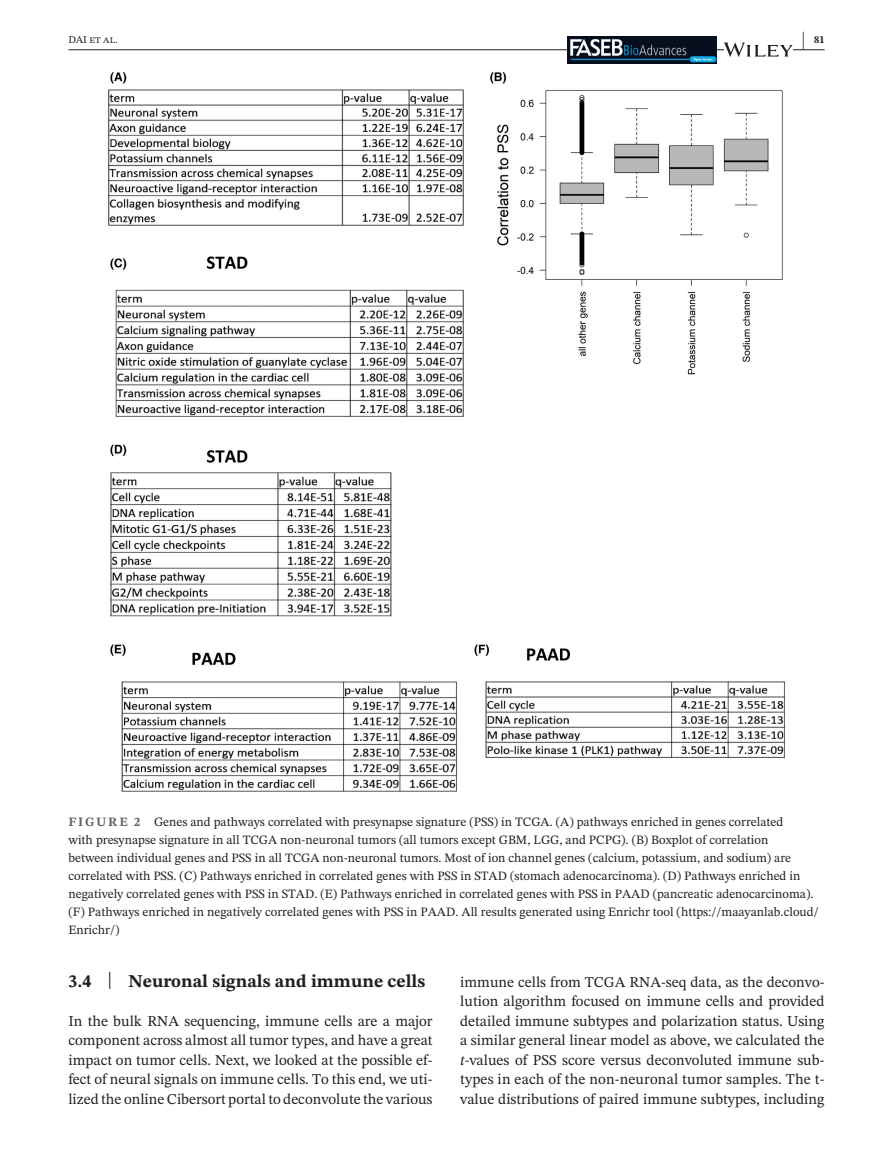
<style>
.page{position:relative;width:893px;height:1174px;background:#fff}
.page>*{position:absolute;margin:0;border:0;box-sizing:border-box;transform-origin:0 0}
.t1{font:700 21px "STIX Two Text";color:#231f20;scale:.42 1}
.t2{font:700 18px "STIX Two Text";color:#231f20}
.t3{font:15px/19.5px "STIX Two Text";color:#231f20;text-align:justify}
.t4{font:12.75px/18px "STIX Two Text";color:#231f20}
.t5{font:10.5px "STIX Two Text";color:#231f20}
.t6{font:700 10.5px "STIX Two Text";color:#231f20}
.s1{font-weight:700;color:#636366}
.s2{font-weight:400;font-size:23.7px}
.s3{font-style:italic}
</style>
<div class="page">
<hr style="left:68px;top:49px;width:756px;height:1px;background:#231f20">
<img style="left:567px;top:36px;width:149px;height:27px">
<svg style="left:724px;top:43px;width:69px;height:14px"></svg>
<img style="left:108px;top:72px;width:677px;height:720px">
<h1 class="t1" style="left:802px;top:24px;width:8px">|</h1>
<p class="t5" style="left:68px;top:32px;width:51px">DAI et al.</p>
<p class="t6" style="left:814px;top:32px;width:12px">81</p>
<p class="t4" style="left:68px;top:812px;width:752px"><span class="s1">FIGURE 2</span> Genes and pathways correlated with presynapse signature (PSS) in TCGA. (A) pathways enriched in genes correlated<br>with presynapse signature in all TCGA non-neuronal tumors (all tumors except GBM, LGG, and PCPG). (B) Boxplot of correlation<br>between individual genes and PSS in all TCGA non-neuronal tumors. Most of ion channel genes (calcium, potassium, and sodium) are correlated with PSS. (C) Pathways enriched in correlated genes with PSS in STAD (stomach adenocarcinoma). (D) Pathways enriched in negatively correlated genes with PSS in STAD. (E) Pathways enriched in correlated genes with PSS in PAAD (pancreatic adenocarcinoma). (F) Pathways enriched in negatively correlated genes with PSS in PAAD. All results generated using Enrichr tool (https://maayanlab.cloud/ Enrichr/)</p>
<h2 class="t2" style="left:68px;top:968px;width:358px">3.4 <span class="s2">|</span> Neuronal signals and immune cells</h2>
<p class="t3" style="left:68px;top:1011px;width:366px">In the bulk RNA sequencing, immune cells are a major component across almost all tumor types, and have a great impact on tumor cells. Next, we looked at the possible ef&shy;fect of neural signals on immune cells. To this end, we uti&shy;lized the online Cibersort portal to deconvolute the various</p>
<p class="t3" style="left:460px;top:972px;width:366px">immune cells from TCGA RNA-seq data, as the deconvo&shy;lution algorithm focused on immune cells and provided detailed immune subtypes and polarization status. Using a similar general linear model as above, we calculated the <span class="s3">t</span>-values of PSS score versus deconvoluted immune sub&shy;types in each of the non-neuronal tumor samples. The t&shy;value distributions of paired immune subtypes, including</p>
</div>
